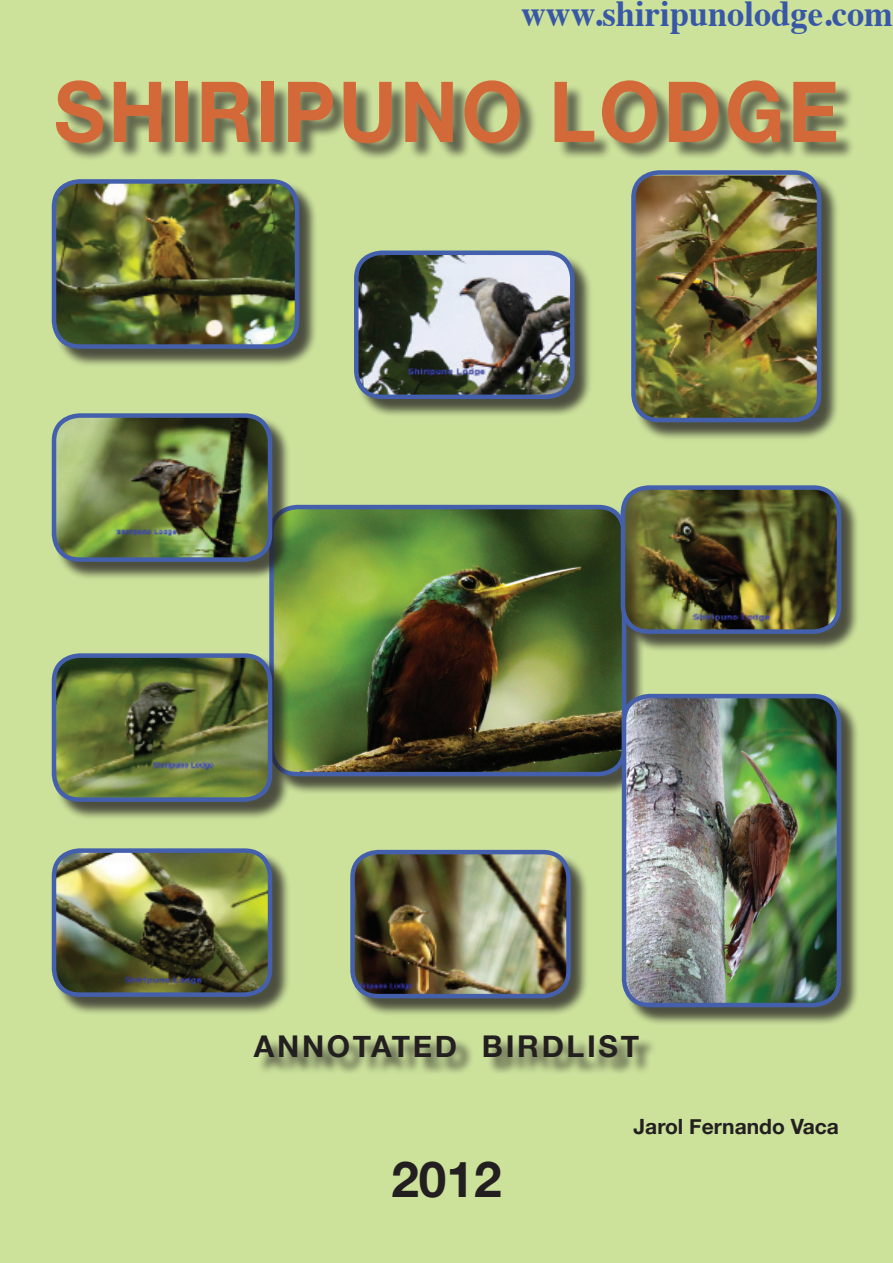
<style>
.page{position:relative;width:893px;height:1263px;background:#cce29b}
.page>*{position:absolute;margin:0;border:0;box-sizing:border-box;transform-origin:0 0}
.t1{font:700 84.3px "Helvetica Neue";letter-spacing:.04em;color:#d55327;scale:.94 1}
.t2{font:700 49.5px "Helvetica Neue";color:#231f20}
.t3{font:700 36.6px "Times";color:#3858a7;scale:.94 1}
.t4{font:700 30px "Helvetica Neue";letter-spacing:.09em;color:#231f20}
.t5{font:700 21px "Helvetica Neue";color:#231f20}
</style>
<div class="page">
<div style="left:58px;top:83px;width:835px;height:109px;background:#231f20;opacity:.75"></div>
<div style="left:256px;top:1037px;width:637px;height:67px;background:#231f20;opacity:.75"></div>
<div style="left:54px;top:181px;width:270px;height:193px;background:#231f20;opacity:.75"></div>
<img style="left:54px;top:181px;width:243px;height:166px">
<div style="left:52px;top:179px;width:247px;height:170px;border:4px solid #4460ac;border-radius:26px"></div>
<div style="left:633px;top:172px;width:213px;height:275px;background:#231f20;opacity:.75"></div>
<img style="left:633px;top:176px;width:186px;height:244px">
<div style="left:631px;top:170px;width:190px;height:252px;border:4px solid #4460ac;border-radius:26px"></div>
<div style="left:272px;top:507px;width:380px;height:294px;background:#231f20;opacity:.75"></div>
<img style="left:274px;top:507px;width:348px;height:267px">
<div style="left:269px;top:505px;width:357px;height:271px;border:4px solid #4460ac;border-radius:26px"></div>
<div style="left:624px;top:696px;width:242px;height:336px;background:#231f20;opacity:.75"></div>
<img style="left:624px;top:696px;width:215px;height:309px">
<div style="left:622px;top:694px;width:219px;height:313px;border:4px solid #4460ac;border-radius:26px"></div>
<div style="left:54px;top:416px;width:243px;height:171px;background:#231f20;opacity:.75"></div>
<img style="left:54px;top:416px;width:216px;height:144px">
<div style="left:52px;top:413px;width:220px;height:149px;border:4px solid #4460ac;border-radius:26px"></div>
<div style="left:356px;top:253px;width:243px;height:171px;background:#231f20;opacity:.75"></div>
<img style="left:356px;top:253px;width:216px;height:144px">
<div style="left:354px;top:251px;width:220px;height:148px;border:4px solid #4460ac;border-radius:26px"></div>
<div style="left:623px;top:488px;width:243px;height:171px;background:#231f20;opacity:.75"></div>
<img style="left:623px;top:488px;width:216px;height:144px">
<div style="left:621px;top:485px;width:220px;height:149px;border:4px solid #4460ac;border-radius:26px"></div>
<div style="left:352px;top:852px;width:244px;height:171px;background:#231f20;opacity:.75"></div>
<img style="left:352px;top:852px;width:216px;height:144px">
<div style="left:350px;top:850px;width:221px;height:148px;border:4px solid #4460ac;border-radius:26px"></div>
<div style="left:54px;top:656px;width:243px;height:171px;background:#231f20;opacity:.75"></div>
<img style="left:54px;top:656px;width:216px;height:144px">
<div style="left:52px;top:653px;width:220px;height:149px;border:4px solid #4460ac;border-radius:26px"></div>
<div style="left:54px;top:850px;width:243px;height:172px;background:#231f20;opacity:.75"></div>
<img style="left:54px;top:851px;width:216px;height:144px">
<div style="left:52px;top:848px;width:220px;height:149px;border:4px solid #4460ac;border-radius:26px"></div>
<p class="t3" style="left:521px;top:-22px;width:397px">www.shiripunolodge.com</p>
<h1 class="t1" style="left:54px;top:60px;width:836px">SHIRIPUNO LODGE</h1>
<p class="t4" style="left:254px;top:1028px;width:387px">ANNOTATED BIRDLIST</p>
<h2 class="t2" style="left:391px;top:1149px;width:112px">2012</h2>
<p class="t5" style="left:634px;top:1113px;width:207px">Jarol Fernando Vaca</p>
</div>
